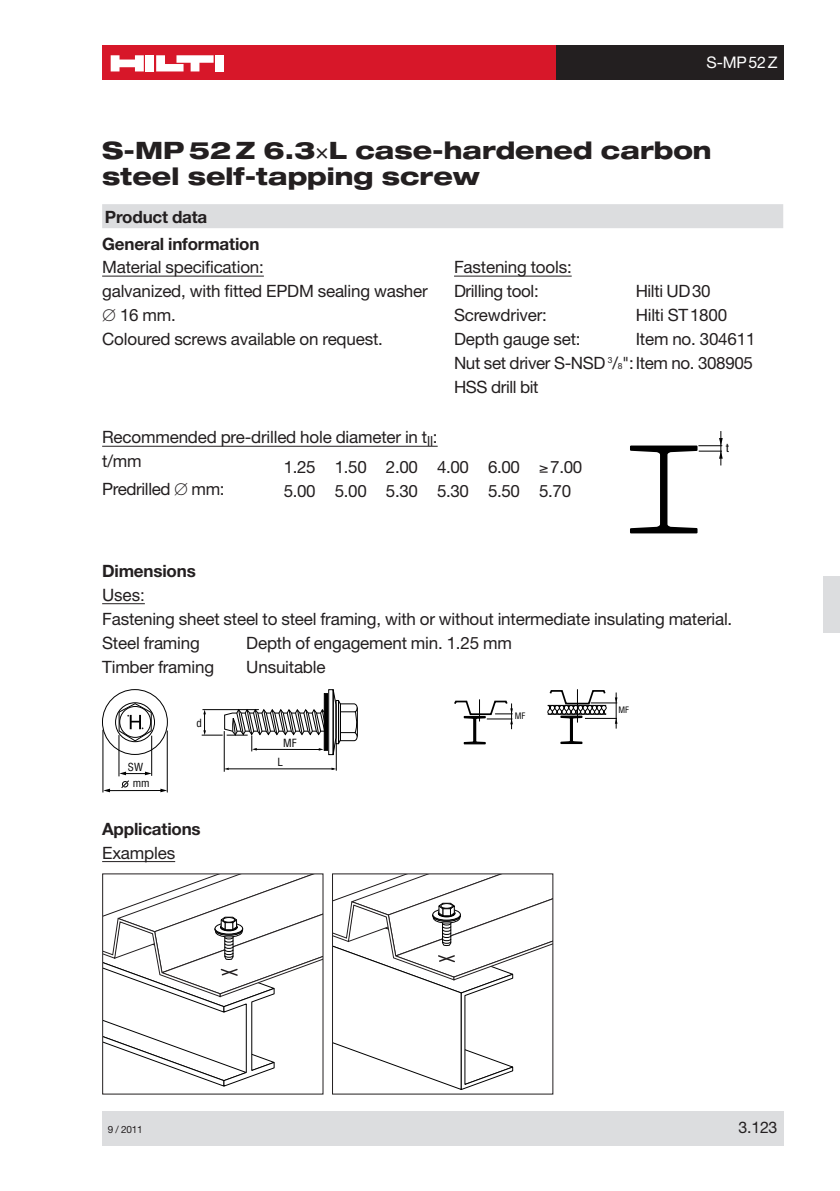
<style>
.page{position:relative;width:840px;height:1191px;background:#fff}
.page>*{position:absolute;margin:0;border:0;box-sizing:border-box;transform-origin:0 0}
.t1{font:800 expanded 24px/26px "Helvetica Neue";color:#231f20}
.t2{font:17px/24px "Helvetica Neue";letter-spacing:-.01em;color:#231f20}
.t3{font:700 17px "Helvetica Neue";letter-spacing:-.01em;color:#231f20}
.t4{font:17px "Helvetica";color:#231f20}
.t5{font:16px "Helvetica Neue";letter-spacing:.045em;color:#fff}
.t6{font:16px "Helvetica Neue";color:#231f20}
.t7{font:12.2px "Helvetica";color:#000}
.t8{font:condensed 11px "Helvetica";color:#000}
.t9{font:condensed 10.8px/16.4px "Helvetica";color:#000}
.t10{font:10px "Helvetica Neue";color:#231f20}
.t11{font:condensed 8.6px "Helvetica";color:#000}
.s1{font-size:8.4px}
</style>
<div class="page">
<div style="left:102px;top:1111px;width:680px;height:34px;background:#dcdddf"></div>
<div style="left:102px;top:45px;width:454px;height:34px;background:#d71729"></div>
<div style="left:145px;top:55px;width:9px;height:16px;background:#fff"></div>
<div style="left:215px;top:55px;width:9px;height:16px;background:#fff"></div>
<svg style="left:111px;top:55px;width:33px;height:16px"></svg>
<svg style="left:156px;top:55px;width:57px;height:16px"></svg>
<div style="left:556px;top:45px;width:226px;height:34px;background:#231f20"></div>
<div style="left:822px;top:575px;width:17px;height:57px;background:#dcdddf"></div>
<hr style="left:102px;top:276px;width:162px;height:1px;background:#231f20">
<div style="left:102px;top:204px;width:680px;height:24px;background:#dcdddf"></div>
<hr style="left:454px;top:276px;width:117px;height:1px;background:#231f20">
<div style="left:102px;top:689px;width:66px;height:66px;border:1px solid #000;border-radius:50%"></div>
<div style="left:115px;top:702px;width:40px;height:40px;border:1px solid #000;border-radius:50%"></div>
<hr style="left:118px;top:735px;width:1px;height:41px;background:#000">
<hr style="left:151px;top:735px;width:1px;height:41px;background:#000">
<svg style="left:103px;top:788px;width:7px;height:4px"></svg>
<hr style="left:107px;top:790px;width:56px;height:1px;background:#000">
<hr style="left:102px;top:730px;width:1px;height:62px;background:#000">
<svg style="left:160px;top:788px;width:7px;height:4px"></svg>
<hr style="left:167px;top:731px;width:1px;height:61px;background:#000">
<svg style="left:118px;top:703px;width:34px;height:39px"></svg>
<svg style="left:119px;top:771px;width:33px;height:17px"></svg>
<hr style="left:224px;top:731px;width:1px;height:40px;background:#000">
<svg style="left:201px;top:689px;width:157px;height:81px"></svg>
<svg style="left:454px;top:699px;width:58px;height:46px"></svg>
<svg style="left:547px;top:689px;width:70px;height:55px"></svg>
<hr style="left:102px;top:603px;width:43px;height:1px;background:#231f20">
<hr style="left:102px;top:861px;width:73px;height:1px;background:#231f20">
<svg style="left:104px;top:875px;width:217px;height:212px"></svg>
<div style="left:223px;top:917px;width:11px;height:5px;background:#fff;border-radius:50%"></div>
<div style="left:222px;top:917px;width:13px;height:5px;border:1px solid #000;border-radius:50%"></div>
<svg style="left:334px;top:875px;width:217px;height:215px"></svg>
<div style="left:440px;top:903px;width:12px;height:5px;background:#fff;border-radius:50%"></div>
<div style="left:440px;top:903px;width:12px;height:5px;border:1px solid #000;border-radius:50%"></div>
<hr style="left:102px;top:446px;width:335px;height:1px;background:#231f20">
<hr style="left:720px;top:431px;width:1px;height:34px;background:#000">
<svg style="left:630px;top:438px;width:92px;height:95px"></svg>
<p class="t5" style="left:706px;top:57px;width:72px">S-MP52Z</p>
<h1 class="t1" style="left:102px;top:140px;width:610px">S-MP 52 Z 6.3 L case-hardened carbon steel self-tapping screw</h1>
<p class="t3" style="left:105px;top:210px;width:104px">Product data</p>
<p class="t3" style="left:102px;top:238px;width:159px">General information</p>
<p class="t2" style="left:102px;top:257px;width:327px">Material specification:<br>galvanized, with fitted EPDM sealing washer ∅ 16 mm.<br>Coloured screws available on request.</p>
<p class="t2" style="left:454px;top:257px;width:119px">Fastening tools:<br>Drilling tool:</p>
<p class="t2" style="left:635px;top:281px;width:76px">Hilti UD30</p>
<p class="t2" style="left:454px;top:305px;width:94px">Screwdriver:</p>
<p class="t2" style="left:635px;top:305px;width:93px">Hilti ST1800</p>
<p class="t2" style="left:454px;top:329px;width:128px">Depth gauge set:</p>
<p class="t2" style="left:454px;top:329px;width:303px;text-indent:181px">Item no. 304611<br>Nut set driver S-NSD <sup>3</sup>/<span class="s1">8</span>":Item no. 308905<br>HSS drill bit</p>
<p class="t2" style="left:102px;top:427px;width:337px">Recommended pre-drilled hole diameter in t<sub>ll</sub>: t/mm</p>
<p class="t2" style="left:283px;top:457px;width:300px">1.25 1.50 2.00 4.00 6.00 ≥7.00</p>
<p class="t2" style="left:102px;top:478px;width:124px">Predrilled ∅ mm:</p>
<p class="t2" style="left:283px;top:481px;width:289px">5.00 5.00 5.30 5.30 5.50 5.70</p>
<p class="t7" style="left:725px;top:443px;width:5px">t</p>
<p class="t3" style="left:102px;top:564px;width:95px">Dimensions</p>
<p class="t4" style="left:102px;top:588px;width:44px">Uses:</p>
<p class="t2" style="left:102px;top:608px;width:631px">Fastening sheet steel to steel framing, with or without intermediate insulating material.<br>Steel framing</p>
<p class="t2" style="left:246px;top:632px;width:267px">Depth of engagement min. 1.25 mm</p>
<p class="t2" style="left:102px;top:656px;width:113px">Timber framing</p>
<p class="t2" style="left:246px;top:656px;width:81px">Unsuitable</p>
<p class="t9" style="left:133px;top:759px;width:18px;text-indent:-5px">SW mm</p>
<p class="t8" style="left:196px;top:718px;width:7px">d</p>
<p class="t3" style="left:102px;top:822px;width:100px">Applications</p>
<p class="t2" style="left:102px;top:842px;width:74px">Examples</p>
<p class="t8" style="left:283px;top:739px;width:15px">MF</p>
<p class="t8" style="left:277px;top:757px;width:7px">L</p>
<p class="t11" style="left:514px;top:712px;width:12px">MF</p>
<p class="t11" style="left:618px;top:707px;width:12px">MF</p>
<p class="t10" style="left:108px;top:1125px;width:36px">9 / 2011</p>
<p class="t6" style="left:738px;top:1121px;width:40px">3.123</p>
</div>
